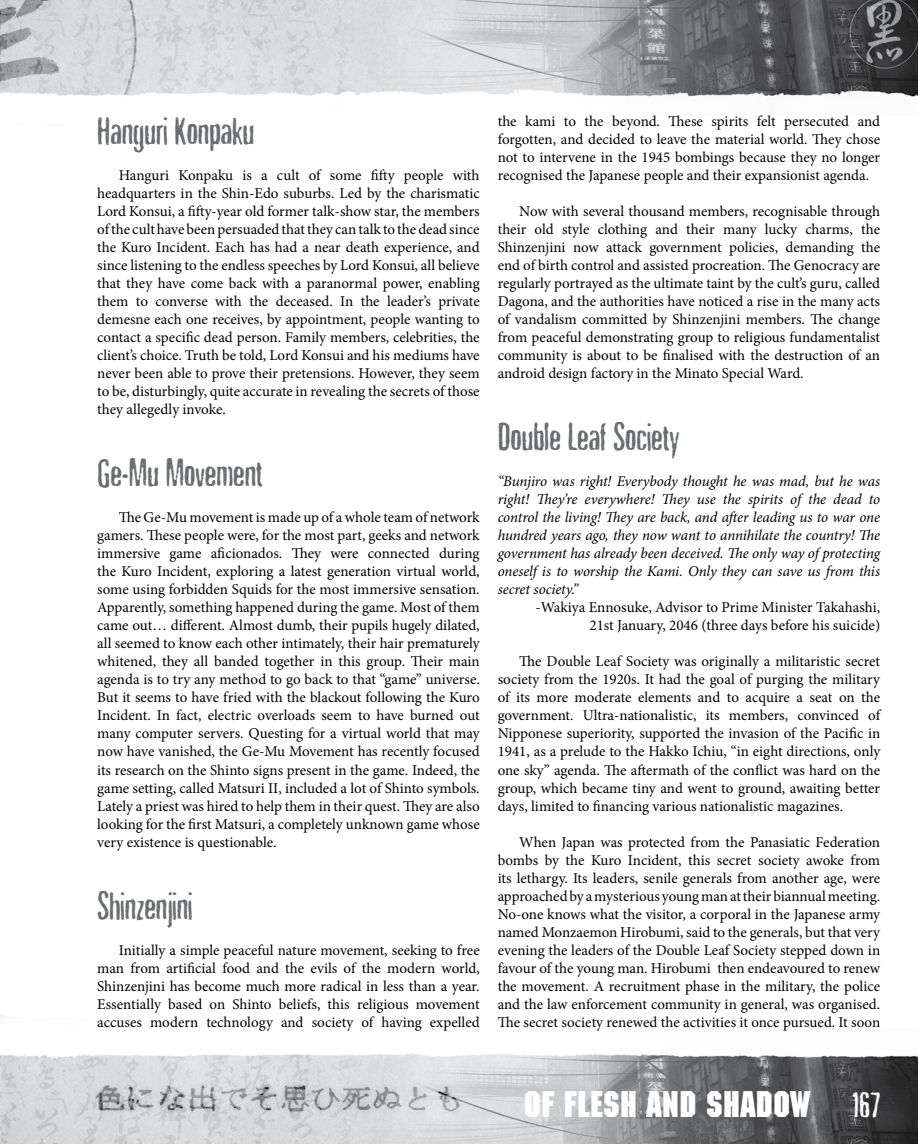
<style>
.page{position:relative;width:918px;height:1144px;background:#fff}
.page>*{position:absolute;margin:0;border:0;box-sizing:border-box;transform-origin:0 0}
.t1{font:39px "Nicotine Stains";color:#696c6f}
.t2{font:700 36px "Machine LT";color:#fff}
.t3{font:15px/18px "Minion Pro";color:#000;text-align:justify}
.t4{font:italic 15px/18px "Minion Pro";letter-spacing:-.005em;color:#000;text-align:justify}
.s1{font-family:"Nicotine Stains";font-weight:400}
</style>
<div class="page">
<img style="left:0;top:0;width:918px;height:1143px">
<h1 class="t1" style="left:97px;top:109px;width:159px">Hanguri Konpaku</h1>
<p class="t3" style="left:97px;top:166px;width:384px;text-indent:22px">Hanguri Konpaku is a cult of some fifty people with headquarters in the Shin-Edo suburbs. Led by the charismatic Lord Konsui, a fifty-year old former talk-show star, the members of the cult have been persuaded that they can talk to the dead since the Kuro Incident. Each has had a near death experience, and since listening to the endless speeches by Lord Konsui, all believe that they have come back with a paranormal power, enabling them to converse with the deceased. In the leader’s private demesne each one receives, by appointment, people wanting to contact a specific dead person. Family members, celebrities, the client’s choice. Truth be told, Lord Konsui and his mediums have never been able to prove their pretensions. However, they seem to be, disturbingly, quite accurate in revealing the secrets of those they allegedly invoke.</p>
<h1 class="t1" style="left:97px;top:451px;width:167px">Ge-Mu Movement</h1>
<p class="t3" style="left:97px;top:508px;width:384px;text-indent:22px">The Ge-Mu movement is made up of a whole team of network gamers. These people were, for the most part, geeks and network immersive game aficionados. They were connected during the Kuro Incident, exploring a latest generation virtual world, some using forbidden Squids for the most immersive sensation.<br>Apparently, something happened during the game. Most of them came out… different. Almost dumb, their pupils hugely dilated, all seemed to know each other intimately, their hair prematurely whitened, they all banded together in this group. Their main agenda is to try any method to go back to that “game” universe.<br>But it seems to have fried with the blackout following the Kuro Incident. In fact, electric overloads seem to have burned out many computer servers. Questing for a virtual world that may now have vanished, the Ge-Mu Movement has recently focused its research on the Shinto signs present in the game. Indeed, the game setting, called Matsuri II, included a lot of Shinto symbols.<br>Lately a priest was hired to help them in their quest. They are also looking for the first Matsuri, a completely unknown game whose very existence is questionable.</p>
<h1 class="t1" style="left:97px;top:883px;width:97px">Shinzenjini</h1>
<p class="t3" style="left:97px;top:940px;width:384px;text-indent:22px">Initially a simple peaceful nature movement, seeking to free man from artificial food and the evils of the modern world, Shinzenjini has become much more radical in less than a year.<br>Essentially based on Shinto beliefs, this religious movement accuses modern technology and society of having expelled</p>
<p class="t3" style="left:498px;top:112px;width:384px">the kami to the beyond. These spirits felt persecuted and forgotten, and decided to leave the material world. They chose not to intervene in the 1945 bombings because they no longer recognised the Japanese people and their expansionist agenda.</p>
<p class="t3" style="left:498px;top:202px;width:384px;text-indent:22px">Now with several thousand members, recognisable through their old style clothing and their many lucky charms, the Shinzenjini now attack government policies, demanding the end of birth control and assisted procreation. The Genocracy are regularly portrayed as the ultimate taint by the cult’s guru, called Dagona, and the authorities have noticed a rise in the many acts of vandalism committed by Shinzenjini members. The change from peaceful demonstrating group to religious fundamentalist community is about to be finalised with the destruction of an android design factory in the Minato Special Ward.</p>
<h1 class="t1" style="left:498px;top:415px;width:183px">Double Leaf Society</h1>
<p class="t4" style="left:498px;top:472px;width:384px">“Bunjiro was right! Everybody thought he was mad, but he was right! They’re everywhere! They use the spirits of the dead to control the living! They are back, and after leading us to war one hundred years ago, they now want to annihilate the country! The government has already been deceived. The only way of protecting oneself is to worship the Kami. Only they can save us from this secret society.”</p>
<p class="t3" style="left:535px;top:598px;width:346px;text-align:right">-Wakiya Ennosuke, Advisor to Prime Minister Takahashi,<br>21st January, 2046 (three days before his suicide)</p>
<p class="t3" style="left:498px;top:652px;width:384px;text-indent:22px">The Double Leaf Society was originally a militaristic secret society from the 1920s. It had the goal of purging the military of its more moderate elements and to acquire a seat on the government. Ultra-nationalistic, its members, convinced of Nipponese superiority, supported the invasion of the Pacific in 1941, as a prelude to the Hakko Ichiu, “in eight directions, only one sky” agenda. The aftermath of the conflict was hard on the group, which became tiny and went to ground, awaiting better days, limited to financing various nationalistic magazines.</p>
<p class="t3" style="left:498px;top:832px;width:384px;text-indent:22px">When Japan was protected from the Panasiatic Federation bombs by the Kuro Incident, this secret society awoke from its lethargy. Its leaders, senile generals from another age, were approached by a mysterious young man at their biannual meeting.<br>No-one knows what the visitor, a corporal in the Japanese army named Monzaemon Hirobumi, said to the generals, but that very evening the leaders of the Double Leaf Society stepped down in favour of the young man. Hirobumi then endeavoured to renew the movement. A recruitment phase in the military, the police and the law enforcement community in general, was organised.<br>The secret society renewed the activities it once pursued. It soon</p>
<h2 class="t2" style="left:524px;top:1082px;width:358px">OF FLESH AND SHADOW <span class="s1">167</span></h2>
</div>
